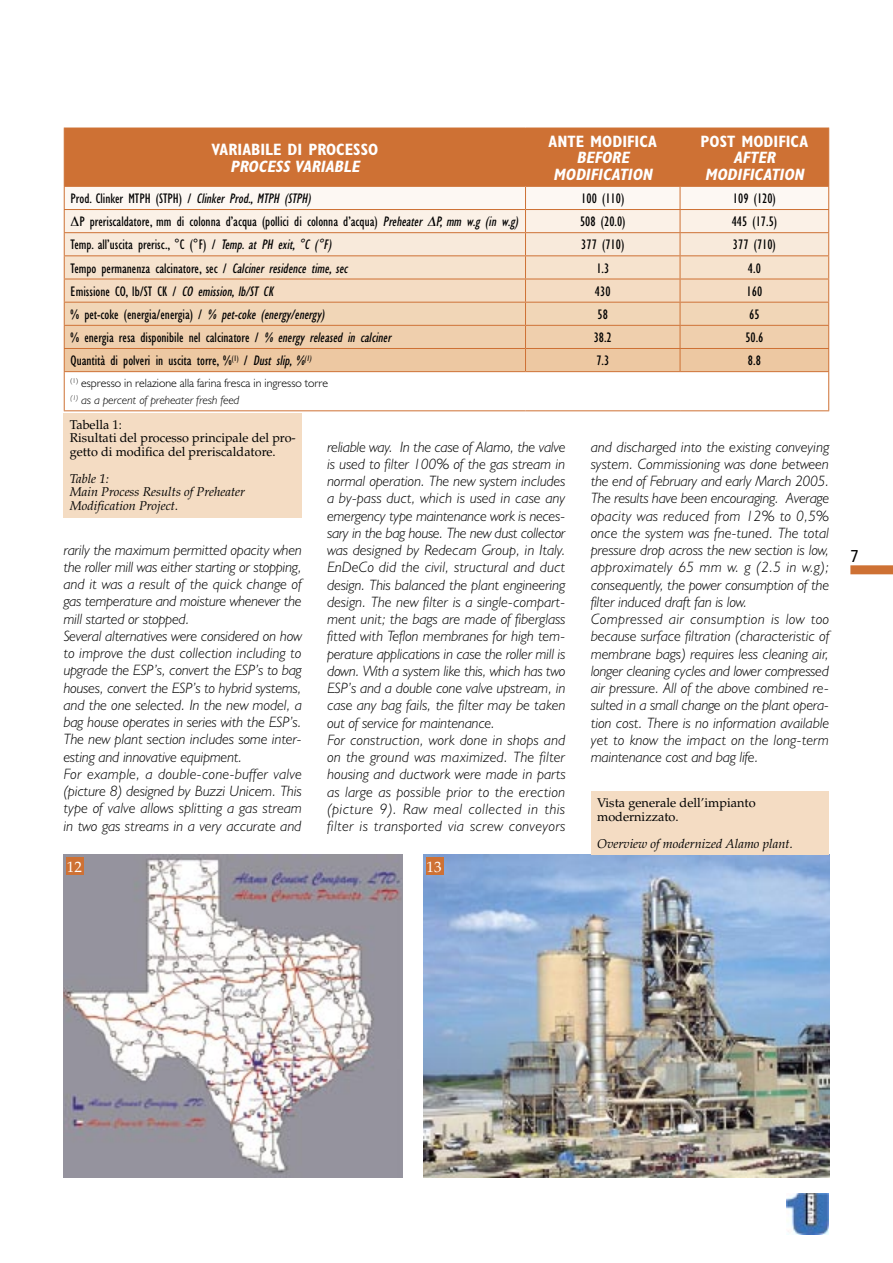
<style>
.page{position:relative;width:893px;height:1263px;background:#fff}
.page>*{position:absolute;margin:0;border:0;box-sizing:border-box;transform-origin:0 0}
.t1{font:17.25px "Humanist 777 BT Roman B";color:#000;scale:.85 1}
.t2{font:italic 700 condensed 16.5px/16.5px "Gill Sans";color:#fff;text-align:center}
.t3{font:700 condensed 16.5px "Gill Sans";color:#fff}
.t4{font:italic 300 15px/17.2px "Humanist 521 BT";letter-spacing:.005em;color:#000}
.t5{font:15px "Palatino";color:#fff}
.t6{font:condensed 14.25px "Gill Sans";color:#000}
.t7{font:12.75px/13.5px "Palatino";color:#000}
.t8{font:italic 12.75px/13.5px "Palatino";color:#000}
.t9{font:300 12px/17.2px "Humanist 521 BT";color:#000}
.s1{font-style:italic}
</style>
<div class="page">
<div style="left:850px;top:565px;width:43px;height:9px;background:#ce7134"></div>
<img style="left:787px;top:1193px;width:41px;height:42px">
<hr style="left:64px;top:372px;width:1px;height:38px;background:#ce7134">
<hr style="left:828px;top:372px;width:1px;height:38px;background:#ce7134">
<hr style="left:64px;top:410px;width:461px;height:1px;background:#ce7134">
<hr style="left:525px;top:410px;width:155px;height:1px;background:#ce7134">
<hr style="left:680px;top:410px;width:149px;height:1px;background:#ce7134">
<div style="left:64px;top:413px;width:238px;height:105px;background:#f4dcc3"></div>
<img style="left:423px;top:854px;width:406px;height:324px">
<div style="left:591px;top:791px;width:238px;height:64px;background:#f4dcc3"></div>
<img style="left:64px;top:854px;width:338px;height:324px">
<div style="left:67px;top:857px;width:17px;height:17px;background:#ce7134"></div>
<div style="left:426px;top:857px;width:17px;height:17px;background:#ce7134"></div>
<svg style="left:64px;top:128px;width:765px;height:244px;background:#eac1a0"></svg>
<p class="t3" style="left:212px;top:140px;width:168px">VARIABILE DI PROCESSO</p>
<p class="t2" style="left:230px;top:158px;width:134px">PROCESS VARIABLE</p>
<p class="t3" style="left:549px;top:132px;width:110px">ANTE MODIFICA</p>
<p class="t2" style="left:553px;top:149px;width:104px">BEFORE<br>MODIFICATION</p>
<p class="t3" style="left:701px;top:132px;width:109px">POST MODIFICA</p>
<p class="t2" style="left:705px;top:149px;width:104px">AFTER<br>MODIFICATION</p>
<p class="t6" style="left:71px;top:191px;width:244px">P ro d . C l i n ke r M T P H (ST P H ) / <span class="s1">Clinker Prod., MTPH (STPH)</span></p>
<p class="t6" style="left:581px;top:191px;width:44px">100 (110)</p>
<p class="t6" style="left:733px;top:191px;width:44px">109 (120)</p>
<p class="t6" style="left:79px;top:214px;width:443px">P preriscaldatore, mm di colonna d’acqua (pollici di colonna d’acqua) <span class="s1">Preheater P, mm w.g (in w.g)</span></p>
<p class="t6" style="left:580px;top:214px;width:47px">508 (20.0)</p>
<p class="t6" style="left:732px;top:214px;width:47px">445 (17.5)</p>
<p class="t6" style="left:71px;top:237px;width:265px">Temp. all’uscita prerisc., °C (°F) / <span class="s1">Temp. at PH exit, °C (°F)</span></p>
<p class="t6" style="left:581px;top:237px;width:44px">377 (710)</p>
<p class="t6" style="left:733px;top:237px;width:44px">377 (710)</p>
<p class="t6" style="left:71px;top:260px;width:281px">Tempo permanenza calcinatore, sec / <span class="s1">Calciner residence time, sec</span></p>
<p class="t6" style="left:596px;top:260px;width:14px">1.3</p>
<p class="t6" style="left:748px;top:260px;width:14px">4.0</p>
<p class="t6" style="left:71px;top:283px;width:207px">Emissione CO, lb/ST CK / <span class="s1">CO emission, lb/ST CK</span></p>
<p class="t6" style="left:595px;top:283px;width:17px">430</p>
<p class="t6" style="left:747px;top:283px;width:17px">160</p>
<p class="t6" style="left:71px;top:307px;width:258px">% pet-coke (energia/energia) / <span class="s1">% pet-coke (energy/energy)</span></p>
<p class="t6" style="left:598px;top:307px;width:12px">58</p>
<p class="t6" style="left:749px;top:307px;width:12px">65</p>
<p class="t6" style="left:71px;top:330px;width:325px">% energia resa disponibile nel calcinatore / <span class="s1">% energy released in calciner</span></p>
<p class="t6" style="left:594px;top:330px;width:20px">38.2</p>
<p class="t6" style="left:745px;top:330px;width:20px">50.6</p>
<p class="t6" style="left:71px;top:353px;width:244px">Quantità di polveri in uscita torre, %<sup>(1)</sup> / <span class="s1">Dust slip, %</span><sup>(1)</sup></p>
<p class="t6" style="left:596px;top:353px;width:14px">7.3</p>
<p class="t6" style="left:748px;top:353px;width:14px">8.8</p>
<p class="t9" style="left:71px;top:374px;width:259px"><sup>(1)</sup> espresso in relazione alla farina fresca in ingresso torre <sup>(1)</sup> <span class="s1">as a percent of preheater fresh feed</span></p>
<p class="t7" style="left:70px;top:418px;width:228px">Tabella 1:<br>Risultati del processo principale del pro&shy;getto di modifica del preriscaldatore.</p>
<p class="t8" style="left:70px;top:472px;width:177px">Table 1:<br>Main Process Results of Preheater<br>Modification Project.</p>
<p class="t4" style="left:64px;top:541px;width:240px">rarily the maximum permitted opacity when the roller mill was either starting or stopping, and it was a result of the quick change of gas temperature and moisture whenever the mill started or stopped.<br>Several alternatives were considered on how to improve the dust collection including to upgrade the ESP’s, convert the ESP’s to bag houses, convert the ESP’s to hybrid systems, and the one selected. In the new model, a bag house operates in series with the ESP’s.<br>The new plant section includes some inter&shy;esting and innovative equipment.<br>For example, a double-cone-buffer valve (picture 8) designed by Buzzi Unicem. This type of valve allows splitting a gas stream in two gas streams in a very accurate and</p>
<p class="t4" style="left:327px;top:438px;width:240px">reliable way. In the case of Alamo, the valve is used to filter 100% of the gas stream in normal operation. The new system includes a by-pass duct, which is used in case any emergency type maintenance work is neces&shy;sary in the bag house. The new dust collector was designed by Redecam Group, in Italy.<br>EnDeCo did the civil, structural and duct design. This balanced the plant engineering design. The new filter is a single-compart&shy;ment unit; the bags are made of fiberglass fitted with Teflon membranes for high tem&shy;perature applications in case the roller mill is down. With a system like this, which has two ESP’s and a double cone valve upstream, in case any bag fails, the filter may be taken out of service for maintenance.<br>For construction, work done in shops and on the ground was maximized. The filter housing and ductwork were made in parts as large as possible prior to the erection (picture 9). Raw meal collected in this filter is transported via screw conveyors</p>
<p class="t4" style="left:591px;top:438px;width:240px">and discharged into the existing conveying system. Commissioning was done between the end of February and early March 2005.<br>The results have been encouraging. Average opacity was reduced from 12% to 0,5% once the system was fne-tuned. The total pressure drop across the new section is low, approximately 65 mm w. g (2.5 in w.g); consequently, the power consumption of the filter induced draft fan is low.<br>Compressed air consumption is low too because surface filtration (characteristic of membrane bags) requires less cleaning air, longer cleaning cycles and lower compressed air pressure. All of the above combined re&shy;sulted in a small change on the plant opera&shy;tion cost. There is no information available yet to know the impact on the long-term maintenance cost and bag life.</p>
<p class="t7" style="left:597px;top:796px;width:160px">Vista generale dell’impianto modernizzato.</p>
<p class="t8" style="left:597px;top:837px;width:197px">Overview of modernized Alamo plant.</p>
<p class="t5" style="left:67px;top:858px;width:16px">12</p>
<p class="t5" style="left:426px;top:858px;width:16px">13</p>
<p class="t1" style="left:850px;top:546px;width:11px">7</p>
</div>
